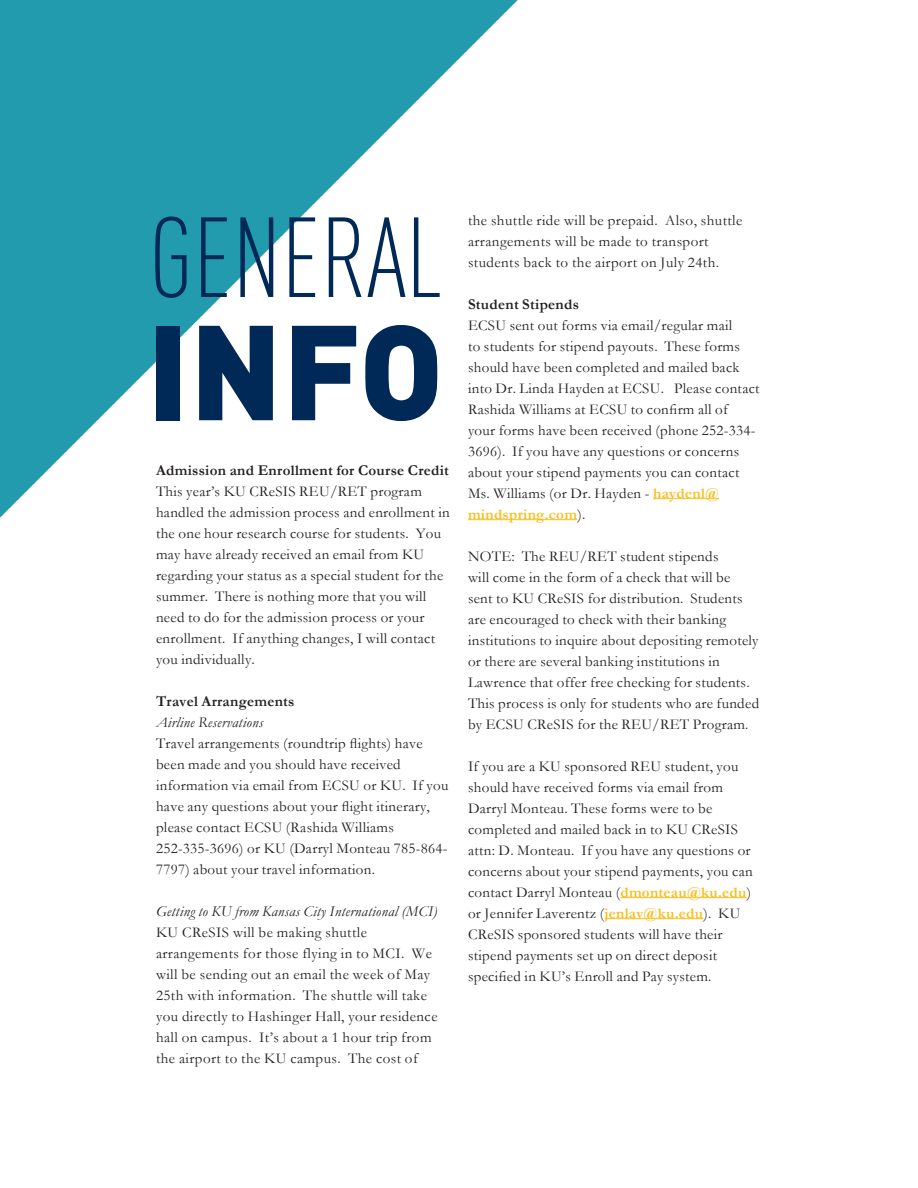
<style>
.page{position:relative;width:918px;height:1188px;background:#fff}
.page>*{position:absolute;margin:0;border:0;box-sizing:border-box;transform-origin:0 0}
.t1{font:900 132.6px "DIN";color:#002957}
.t2{font:300 111.75px "DIN Cond";color:#002957}
.Paragraph_Style_1{font:15px/21px "Garamond";letter-spacing:.02em;color:#231f20}
.Paragraph_Style_1-2{font:italic 15px "Garamond";letter-spacing:.02em;color:#231f20}
.Paragraph_Style_1-3{font:700 15px "Garamond";letter-spacing:.02em;color:#231f20}
.Paragraph_Style_2{font:700 15px "Garamond";letter-spacing:.02em;color:#231f20}
.s1{font-weight:700;color:#f9bd1b}
</style>
<div class="page">
<svg style="left:0;top:0;width:518px;height:518px"></svg>
<hr style="left:653px;top:498px;width:66px;height:1px;background:#f9bd1b">
<hr style="left:468px;top:519px;width:109px;height:1px;background:#f9bd1b">
<hr style="left:620px;top:897px;width:127px;height:1px;background:#f9bd1b">
<hr style="left:605px;top:918px;width:98px;height:1px;background:#f9bd1b">
<p class="t2" style="left:149px;top:194px;width:295px">GENERAL</p>
<p class="t1" style="left:147px;top:284px;width:298px">INFO</p>
<p class="Paragraph_Style_1-3" style="left:156px;top:462px;width:294px">Admission and Enrollment for Course Credit</p>
<p class="Paragraph_Style_1" style="left:156px;top:481px;width:295px">This year’s KU CReSIS REU/RET program handled the admission process and enrollment in the one hour research course for students. You may have already received an email from KU regarding your status as a special student for the summer. There is nothing more that you will need to do for the admission process or your enrollment. If anything changes, I will contact you individually.</p>
<p class="Paragraph_Style_2" style="left:156px;top:693px;width:140px">Travel Arrangements</p>
<p class="Paragraph_Style_1-2" style="left:156px;top:714px;width:109px">Airline Reservations</p>
<p class="Paragraph_Style_1" style="left:156px;top:733px;width:294px">Travel arrangements (roundtrip flights) have been made and you should have received information via email from ECSU or KU. If you have any questions about your flight itinerary, please contact ECSU (Rashida Williams 252-335-3696) or KU (Darryl Monteau 785-864- 7797) about your travel information.</p>
<p class="Paragraph_Style_1-2" style="left:156px;top:903px;width:283px">Getting to KU from Kansas City International (MCI)</p>
<p class="Paragraph_Style_1" style="left:156px;top:922px;width:283px">KU CReSIS will be making shuttle arrangements for those flying in to MCI. We will be sending out an email the week of May 25th with information. The shuttle will take you directly to Hashinger Hall, your residence hall on campus. It’s about a 1 hour trip from the airport to the KU campus. The cost of</p>
<p class="Paragraph_Style_1" style="left:468px;top:209px;width:276px">the shuttle ride will be prepaid. Also, shuttle arrangements will be made to transport students back to the airport on July 24th.</p>
<p class="Paragraph_Style_2" style="left:468px;top:295px;width:113px">Student Stipends</p>
<p class="Paragraph_Style_1" style="left:468px;top:314px;width:293px">ECSU sent out forms via email/regular mail<br>to students for stipend payouts. These forms should have been completed and mailed back into Dr. Linda Hayden at ECSU. Please contact Rashida Williams at ECSU to confirm all of<br>your forms have been received (phone 252-334- 3696). If you have any questions or concerns about your stipend payments you can contact Ms. Williams (or Dr. Hayden - <span class="s1">haydenl@ mindspring.com</span>).</p>
<p class="Paragraph_Style_1" style="left:468px;top:545px;width:293px">NOTE: The REU/RET student stipends<br>will come in the form of a check that will be<br>sent to KU CReSIS for distribution. Students are encouraged to check with their banking institutions to inquire about depositing remotely or there are several banking institutions in Lawrence that offer free checking for students.<br>This process is only for students who are funded by ECSU CReSIS for the REU/RET Program.</p>
<p class="Paragraph_Style_1" style="left:468px;top:755px;width:286px">If you are a KU sponsored REU student, you should have received forms via email from Darryl Monteau. These forms were to be completed and mailed back in to KU CReSIS attn: D. Monteau. If you have any questions or concerns about your stipend payments, you can contact Darryl Monteau (<span class="s1">dmonteau@ku.edu</span>) or Jennifer Laverentz (<span class="s1">jenlav@ku.edu</span>). KU CReSIS sponsored students will have their stipend payments set up on direct deposit specified in KU’s Enroll and Pay system.</p>
</div>
